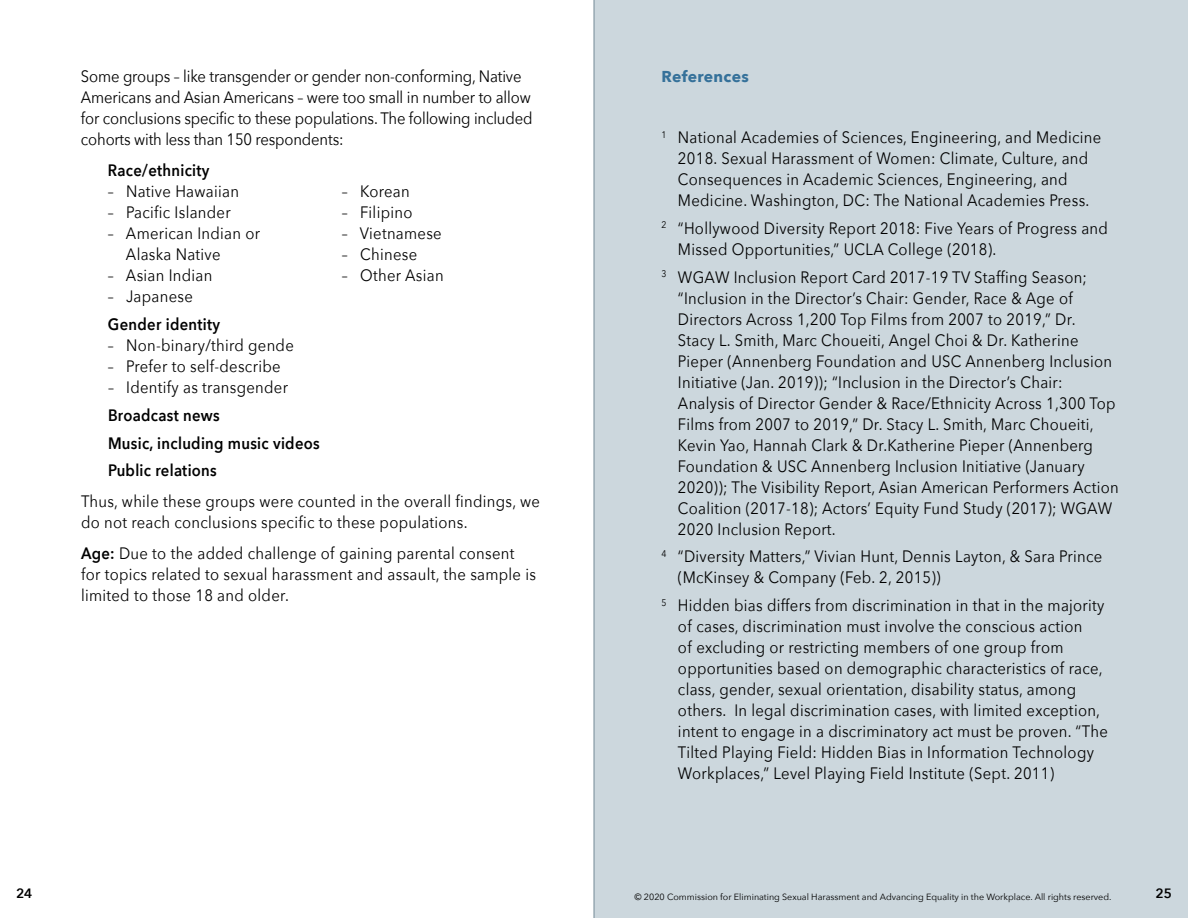
<style>
.page{position:relative;width:1188px;height:918px;background:#fff}
.page>*{position:absolute;margin:0;border:0;box-sizing:border-box;transform-origin:0 0}
.t1{font:16.5px/21px "Avenir Next";letter-spacing:.02em;color:#000;scale:.9 1}
.t2{font:16.5px/21px "Avenir Next";letter-spacing:-.01em;color:#000;scale:.9 1}
.t3{font:600 16.5px/27.8px "Avenir Next";letter-spacing:.02em;color:#000;scale:.9 1}
.t4{font:700 15.75px "Avenir Next";letter-spacing:.02em;color:#35719a}
.t5{font:600 13.5px "Avenir Next";color:#000}
.t6{font:9px "Avenir Next";color:#000}
.s1{font-weight:600}
</style>
<div class="page">
<div style="left:594px;top:0;width:594px;height:918px;background:#ccd7dd"></div>
<hr style="left:594px;top:0;width:1px;height:918px;background:#748a96">
<p class="t2" style="left:81px;top:65px;width:503px">Some groups – like transgender or gender non-conforming, Native Americans and Asian Americans – were too small in number to allow for conclusions specific to these populations. The following included cohorts with less than 150 respondents:</p>
<p class="t3" style="left:108px;top:156px;width:114px">Race/ethnicity</p>
<p class="t1" style="left:108px;top:180px;width:147px">– Native Hawaiian</p>
<p class="t1" style="left:108px;top:201px;width:138px">– Pacific Islander</p>
<p class="t1" style="left:126px;top:222px;width:151px;text-indent:-18px">– American Indian or<br>Alaska Native</p>
<p class="t1" style="left:108px;top:265px;width:118px">– Asian Indian</p>
<p class="t1" style="left:108px;top:286px;width:96px">– Japanese</p>
<p class="t1" style="left:342px;top:180px;width:77px">– Korean</p>
<p class="t1" style="left:342px;top:202px;width:80px">– Filipino</p>
<p class="t1" style="left:342px;top:223px;width:112px">– Vietnamese</p>
<p class="t1" style="left:342px;top:244px;width:85px">– Chinese</p>
<p class="t1" style="left:342px;top:265px;width:115px">– Other Asian</p>
<p class="t3" style="left:108px;top:310px;width:126px">Gender identity</p>
<p class="t1" style="left:108px;top:334px;width:208px">– Non-binary/third gende</p>
<p class="t1" style="left:108px;top:355px;width:193px">– Prefer to self-describe</p>
<p class="t1" style="left:108px;top:376px;width:202px">– Identify as transgender</p>
<p class="t3" style="left:108px;top:401px;width:237px">Broadcast news<br>Music, including music videos<br>Public relations</p>
<p class="t1" style="left:81px;top:490px;width:512px">Thus, while these groups were counted in the overall findings, we do not reach conclusions specific to these populations.</p>
<p class="t1" style="left:81px;top:542px;width:507px"><span class="s1">Age:</span> Due to the added challenge of gaining parental consent for topics related to sexual harassment and assault, the sample is limited to those 18 and older.</p>
<p class="t4" style="left:662px;top:62px;width:89px">References</p>
<p class="t1" style="left:678px;top:126px;width:472px;text-indent:-16px"><sup>1</sup> National Academies of Sciences, Engineering, and Medicine 2018. Sexual Harassment of Women: Climate, Culture, and Consequences in Academic Sciences, Engineering, and Medicine. Washington, DC: The National Academies Press.</p>
<p class="t1" style="left:678px;top:217px;width:479px;text-indent:-16px"><sup>2</sup> “Hollywood Diversity Report 2018: Five Years of Progress and<br>Missed Opportunities,” UCLA College (2018).</p>
<p class="t1" style="left:678px;top:266px;width:491px;text-indent:-16px"><sup>3</sup> WGAW Inclusion Report Card 2017-19 TV Staffing Season; “Inclusion in the Director’s Chair: Gender, Race &amp; Age of Directors Across 1,200 Top Films from 2007 to 2019,” Dr.<br>Stacy L. Smith, Marc Choueiti, Angel Choi &amp; Dr. Katherine Pieper (Annenberg Foundation and USC Annenberg Inclusion Initiative (Jan. 2019)); “Inclusion in the Director’s Chair:<br>Analysis of Director Gender &amp; Race/Ethnicity Across 1,300 Top Films from 2007 to 2019,” Dr. Stacy L. Smith, Marc Choueiti, Kevin Yao, Hannah Clark &amp; Dr.Katherine Pieper (Annenberg Foundation &amp; USC Annenberg Inclusion Initiative (January 2020)); The Visibility Report, Asian American Performers Action Coalition (2017-18); Actors’ Equity Fund Study (2017); WGAW 2020 Inclusion Report.</p>
<p class="t1" style="left:678px;top:545px;width:473px;text-indent:-16px"><sup>4</sup> “Diversity Matters,” Vivian Hunt, Dennis Layton, &amp; Sara Prince (McKinsey &amp; Company (Feb. 2, 2015))</p>
<p class="t1" style="left:678px;top:594px;width:479px;text-indent:-16px"><sup>5</sup> Hidden bias differs from discrimination in that in the majority of cases, discrimination must involve the conscious action<br>of excluding or restricting members of one group from opportunities based on demographic characteristics of race, class, gender, sexual orientation, disability status, among others. In legal discrimination cases, with limited exception, intent to engage in a discriminatory act must be proven. “The Tilted Playing Field: Hidden Bias in Information Technology Workplaces,” Level Playing Field Institute (Sept. 2011)</p>
<p class="t5" style="left:16px;top:882px;width:18px">24</p>
<p class="t6" style="left:634px;top:889px;width:479px">© 2020 Commission for Eliminating Sexual Harassment and Advancing Equality in the Workplace. All rights reserved.</p>
<p class="t5" style="left:1155px;top:882px;width:18px">25</p>
</div>
